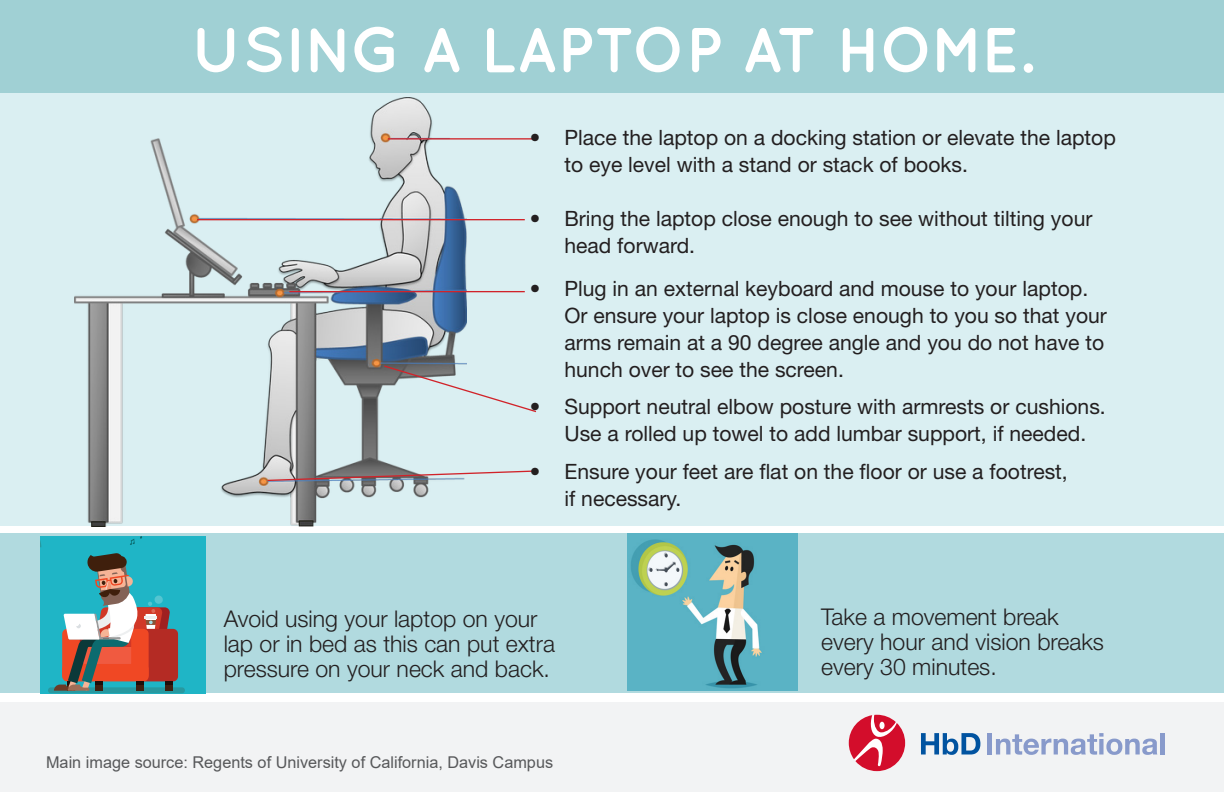
<style>
.page{position:relative;width:1224px;height:792px;background:#fff}
.page>*{position:absolute;margin:0;border:0;box-sizing:border-box;transform-origin:0 0}
.t1{font:700 63.4px "Quicksand";color:#fff}
.t2{font:300 23px/25px "Helvetica Neue LT Std";color:#231f20}
.t3{font:21.2px/26.8px "Helvetica Neue LT Std";color:#231f20}
.t4{font:16.2px "Arial";color:#57585a}
</style>
<div class="page">
<div style="left:0;top:0;width:1224px;height:526px;background:#daeff2"></div>
<div style="left:0;top:533px;width:1224px;height:160px;background:#b1dadf"></div>
<div style="left:40px;top:536px;width:166px;height:157px;background:#1fb5c6"></div>
<div style="left:48px;top:687px;width:137px;height:6px;background:#2799a0;border-radius:3px"></div>
<div style="left:140px;top:629px;width:38px;height:52px;background:#b42b24;border-radius:5px"></div>
<svg style="left:54px;top:553px;width:119px;height:138px"></svg>
<svg style="left:130px;top:536px;width:12px;height:9px"></svg>
<div style="left:0;top:702px;width:1224px;height:90px;background:#f2f3f4"></div>
<svg style="left:849px;top:715px;width:56px;height:56px"></svg>
<svg style="left:921px;top:733px;width:59px;height:22px"></svg>
<hr style="left:988px;top:733px;width:4px;height:21px;background:#889acb">
<svg style="left:996px;top:733px;width:161px;height:22px"></svg>
<div style="left:1160px;top:733px;width:5px;height:21px;background:#889acb"></div>
<img style="left:628px;top:533px;width:169px;height:158px">
<img style="left:74px;top:97px;width:393px;height:429px">
<div style="left:60px;top:56px;width:196px;height:82px;background:#daeff2"></div>
<div style="left:453px;top:127px;width:130px;height:42px;background:#daeff2"></div>
<hr style="left:388px;top:138px;width:148px;height:2px;background:#d1232a">
<hr style="left:197px;top:219px;width:328px;height:1px;background:#d1232a">
<hr style="left:289px;top:291px;width:236px;height:1px;background:#d1232a">
<svg style="left:383px;top:364px;width:153px;height:49px"></svg>
<svg style="left:266px;top:470px;width:268px;height:12px"></svg>
<div style="left:0;top:0;width:1224px;height:93px;background:#a0d0d4"></div>
<p class="t1" style="left:191px;top:12px;width:844px">USING A LAPTOP AT HOME.</p>
<p class="t3" style="left:564px;top:124px;width:553px;text-indent:-35px">• Place the laptop on a docking station or elevate the laptop to eye level with a stand or stack of books.</p>
<p class="t3" style="left:564px;top:205px;width:530px;text-indent:-35px">• Bring the laptop close enough to see without tilting your head forward.</p>
<p class="t3" style="left:564px;top:275px;width:544px;text-indent:-35px">• Plug in an external keyboard and mouse to your laptop.<br>Or ensure your laptop is close enough to you so that your arms remain at a 90 degree angle and you do not have to hunch over to see the screen.</p>
<p class="t3" style="left:564px;top:393px;width:543px;text-indent:-35px">• Support neutral elbow posture with armrests or cushions.<br>Use a rolled up towel to add lumbar support, if needed.</p>
<p class="t3" style="left:564px;top:458px;width:505px;text-indent:-35px">• Ensure your feet are flat on the floor or use a footrest, if necessary.</p>
<p class="t2" style="left:224px;top:606px;width:333px">Avoid using your laptop on your lap or in bed as this can put extra pressure on your neck and back.</p>
<p class="t2" style="left:821px;top:604px;width:284px">Take a movement break every hour and vision breaks every 30 minutes.</p>
<p class="t4" style="left:46px;top:751px;width:509px">Main image source: Regents of University of California, Davis Campus</p>
</div>
